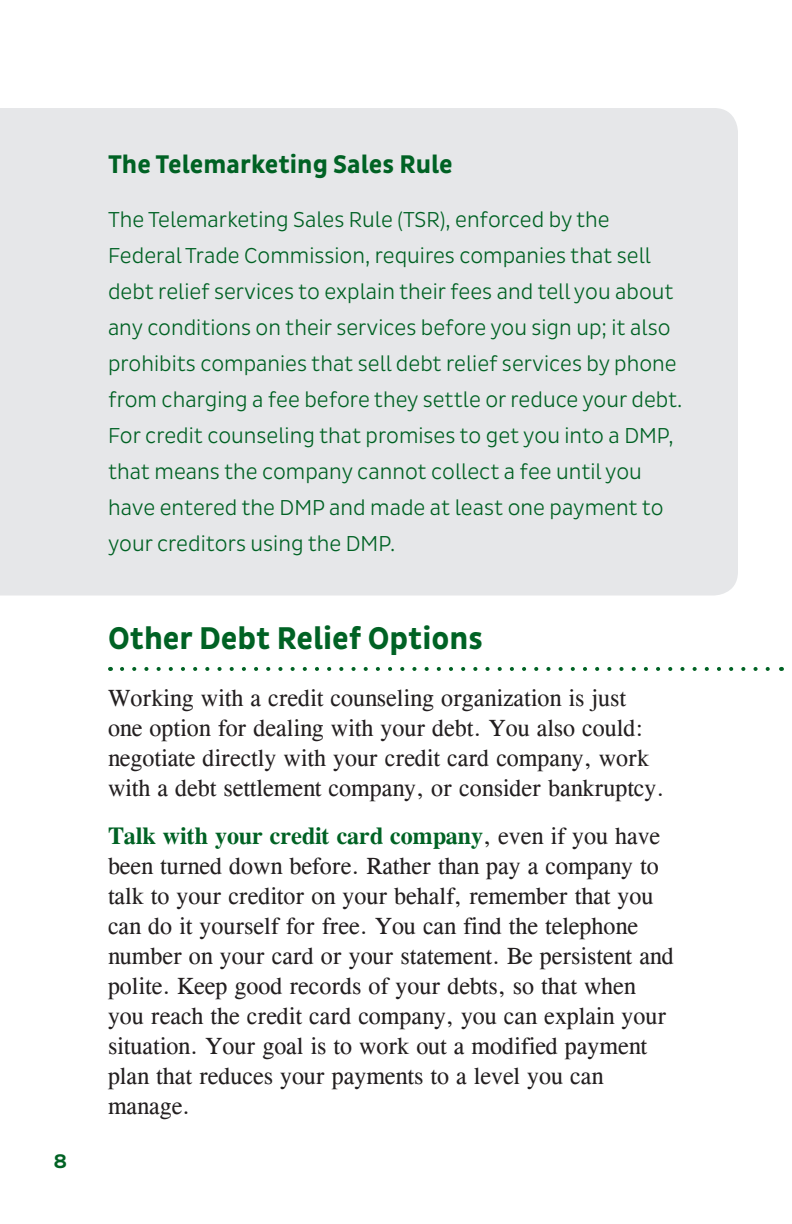
<style>
.page{position:relative;width:792px;height:1224px;background:#fff}
.page>*{position:absolute;margin:0;border:0;box-sizing:border-box;transform-origin:0 0}
.Heading_1{font:700 32px "Pluto Sans Cond";color:#006224}
.Screened_Box_Heading{font:700 26px "Pluto Sans Cond";color:#006224}
.Body_Text{font:24px/30px "CG Times";color:#231f20}
.Screened_Box_Text{font:300 22px/36px "Pluto Sans Cond";color:#006224}
.t1{font:500 20px "Pluto Sans";color:#006224}
.s1{font-weight:700;color:#006224}
</style>
<div class="page">
<div style="left:0;top:108px;width:738px;height:488px;background:#e6e7e9"></div>
<svg style="left:122px;top:667px;width:648px;height:4px"></svg>
<p class="t1" style="left:54px;top:1150px;width:15px">8</p>
<p class="Screened_Box_Heading" style="left:108px;top:149px;width:346px">The Telemarketing Sales Rule</p>
<p class="Screened_Box_Text" style="left:108px;top:201px;width:576px">The Telemarketing Sales Rule (TSR), enforced by the Federal Trade Commission, requires companies that sell debt relief services to explain their fees and tell you about any conditions on their services before you sign up; it also prohibits companies that sell debt relief services by phone from charging a fee before they settle or reduce your debt.<br>For credit counseling that promises to get you into a DMP, that means the company cannot collect a fee until you have entered the DMP and made at least one payment to your creditors using the DMP.</p>
<p class="Heading_1" style="left:108px;top:620px;width:376px">Other Debt Relief Options</p>
<p class="Body_Text" style="left:108px;top:683px;width:558px">Working with a credit counseling organization is just one option for dealing with your debt. You also could: negotiate directly with your credit card company, work with a debt settlement company, or consider bankruptcy.</p>
<p class="Body_Text" style="left:108px;top:821px;width:567px"><span class="s1">Talk with your credit card company</span>, even if you have been turned down before. Rather than pay a company to talk to your creditor on your behalf, remember that you can do it yourself for free. You can find the telephone number on your card or your statement. Be persistent and polite. Keep good records of your debts, so that when you reach the credit card company, you can explain your situation. Your goal is to work out a modified payment plan that reduces your payments to a level you can manage.</p>
</div>
